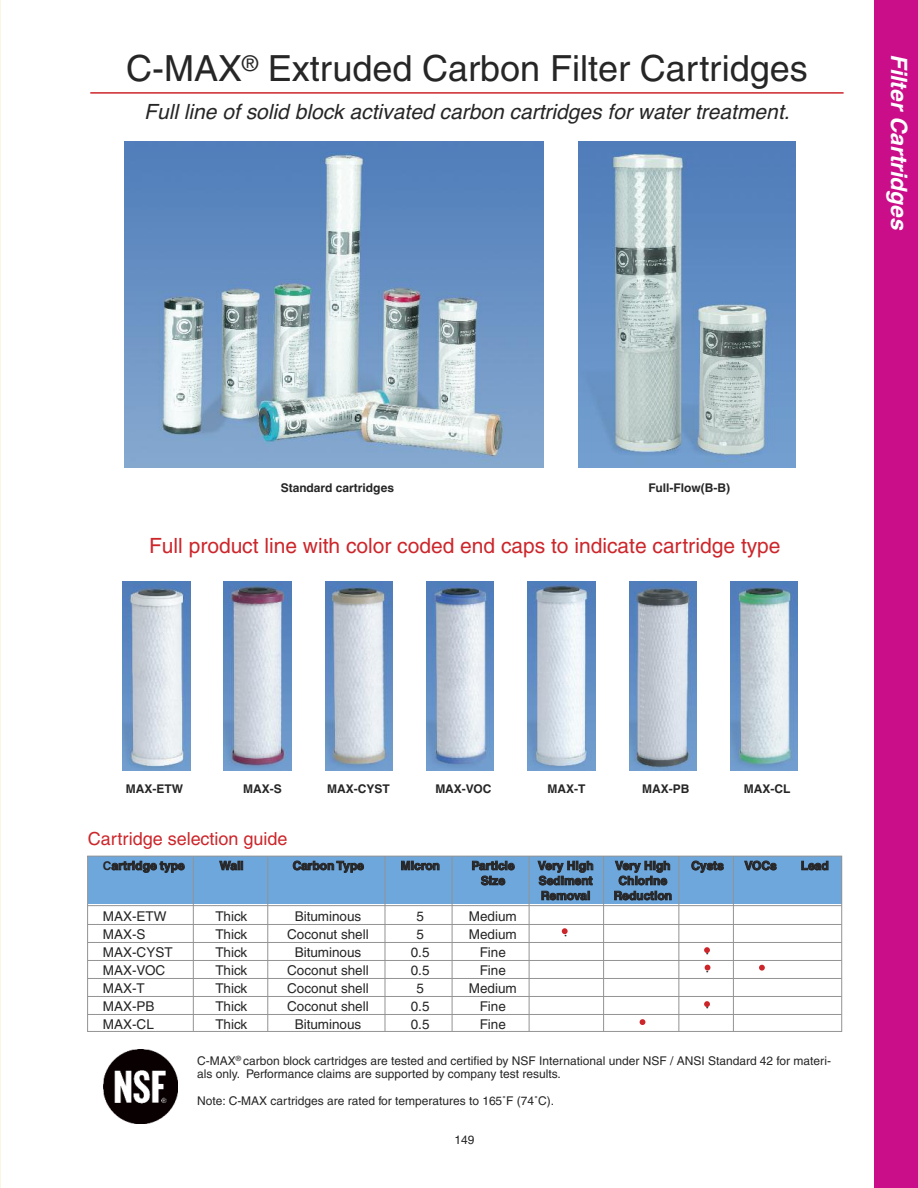
<style>
.page{position:relative;width:918px;height:1188px;background:#fff}
.page>*{position:absolute;margin:0;border:0;box-sizing:border-box;transform-origin:0 0}
.t1{font:36px "Helvetica";color:#272627}
.t2{font:italic 700 22.5px "Helvetica";letter-spacing:.005em;color:#fff}
.t3{font:21px "Helvetica Oblique TT";color:#272627}
.t4{font:21px "Helvetica";color:#cc262b}
.t5{font:18px "Helvetica";color:#cc262b}
.t6{font:13.5px "Helvetica";color:#272627}
.t7{font:12px/13.5px "Helvetica";color:#272627}
.t8{font:700 12px "Helvetica";color:#272627}
</style>
<div class="page">
<hr style="left:0;top:0;width:1px;height:1188px;background:#fdf5e4">
<div style="left:874px;top:0;width:44px;height:1188px;background:#ca0d89"></div>
<div style="left:88px;top:856px;width:754px;height:48px;background:#6da7dc"></div>
<hr style="left:90px;top:92px;width:754px;height:2px;background:#cc262b">
<img style="left:125px;top:141px;width:418px;height:327px">
<img style="left:579px;top:141px;width:217px;height:326px">
<img style="left:123px;top:581px;width:67px;height:189px">
<img style="left:224px;top:581px;width:67px;height:189px">
<img style="left:325px;top:581px;width:68px;height:189px">
<img style="left:426px;top:581px;width:68px;height:189px">
<img style="left:528px;top:581px;width:67px;height:189px">
<img style="left:629px;top:581px;width:68px;height:189px">
<img style="left:730px;top:581px;width:68px;height:189px">
<div style="left:87px;top:856px;width:755px;height:176px;border:1px solid #939393"></div>
<hr style="left:88px;top:905px;width:754px;height:1px;background:#939393">
<hr style="left:88px;top:924px;width:754px;height:1px;background:#939393">
<hr style="left:88px;top:942px;width:754px;height:1px;background:#939393">
<hr style="left:88px;top:960px;width:754px;height:1px;background:#939393">
<hr style="left:88px;top:978px;width:754px;height:1px;background:#939393">
<hr style="left:88px;top:996px;width:754px;height:1px;background:#939393">
<hr style="left:88px;top:1014px;width:754px;height:1px;background:#939393">
<hr style="left:193px;top:857px;width:1px;height:174px;background:#939393">
<hr style="left:267px;top:857px;width:1px;height:175px;background:#939393">
<hr style="left:385px;top:856px;width:1px;height:175px;background:#939393">
<hr style="left:452px;top:857px;width:1px;height:174px;background:#939393">
<hr style="left:529px;top:856px;width:1px;height:175px;background:#939393">
<hr style="left:603px;top:856px;width:1px;height:176px;background:#939393">
<hr style="left:678px;top:856px;width:1px;height:176px;background:#939393">
<hr style="left:733px;top:856px;width:1px;height:175px;background:#939393">
<svg style="left:562px;top:928px;width:6px;height:6px"></svg>
<svg style="left:704px;top:947px;width:6px;height:6px"></svg>
<svg style="left:705px;top:965px;width:5px;height:6px"></svg>
<svg style="left:704px;top:1001px;width:6px;height:6px"></svg>
<svg style="left:640px;top:1019px;width:5px;height:6px"></svg>
<svg style="left:759px;top:965px;width:6px;height:6px"></svg>
<img style="left:104px;top:1050px;width:74px;height:74px">
<h1 class="t1" style="left:126px;top:55px;width:683px">C-MAX<sup>®</sup> Extruded Carbon Filter Cartridges</h1>
<h3 class="t3" style="left:144px;top:99px;width:647px">Full line of solid block activated carbon cartridges for water treatment.</h3>
<h2 class="t2" style="left:907px;top:54px;width:178px;rotate:90deg">Filter Cartridges</h2>
<p class="t8" style="left:281px;top:484px;width:115px">Standard cartridges</p>
<p class="t8" style="left:648px;top:484px;width:83px">Full-Flow(B-B)</p>
<h3 class="t4" style="left:149px;top:538px;width:633px">Full product line with color coded end caps to indicate cartridge type</h3>
<p class="t8" style="left:126px;top:784px;width:59px">MAX-ETW</p>
<p class="t8" style="left:243px;top:784px;width:40px">MAX-S</p>
<p class="t8" style="left:327px;top:784px;width:64px">MAX-CYST</p>
<p class="t8" style="left:435px;top:784px;width:58px">MAX-VOC</p>
<p class="t8" style="left:547px;top:784px;width:39px">MAX-T</p>
<p class="t8" style="left:642px;top:784px;width:49px">MAX-PB</p>
<p class="t8" style="left:744px;top:784px;width:48px">MAX-CL</p>
<h3 class="t5" style="left:88px;top:832px;width:201px">Cartridge selection guide</h3>
<p class="t8" style="left:103px;top:861px;width:83px">Cartridge type</p>
<p class="t8" style="left:220px;top:861px;width:25px">Wall</p>
<p class="t8" style="left:293px;top:861px;width:73px">Carbon Type</p>
<p class="t8" style="left:401px;top:861px;width:41px">Micron</p>
<p class="t8" style="left:472px;top:861px;width:45px">Particle</p>
<p class="t8" style="left:538px;top:861px;width:57px">Very High</p>
<p class="t8" style="left:615px;top:861px;width:57px">Very High</p>
<p class="t8" style="left:691px;top:861px;width:34px">Cysts</p>
<p class="t8" style="left:745px;top:861px;width:34px">VOCs</p>
<p class="t8" style="left:801px;top:861px;width:29px">Lead</p>
<p class="t8" style="left:481px;top:876px;width:26px">Size</p>
<p class="t8" style="left:539px;top:876px;width:55px">Sediment</p>
<p class="t8" style="left:619px;top:876px;width:50px">Chlorine</p>
<p class="t8" style="left:541px;top:891px;width:51px">Removal</p>
<p class="t8" style="left:614px;top:891px;width:60px">Reduction</p>
<p class="t6" style="left:103px;top:911px;width:65px">MAX-ETW</p>
<p class="t6" style="left:215px;top:911px;width:33px">Thick</p>
<p class="t6" style="left:295px;top:911px;width:68px">Bituminous</p>
<p class="t6" style="left:416px;top:911px;width:9px">5</p>
<p class="t6" style="left:469px;top:911px;width:49px">Medium</p>
<p class="t6" style="left:103px;top:929px;width:44px">MAX-S</p>
<p class="t6" style="left:215px;top:929px;width:33px">Thick</p>
<p class="t6" style="left:287px;top:929px;width:83px">Coconut shell</p>
<p class="t6" style="left:416px;top:929px;width:9px">5</p>
<p class="t6" style="left:469px;top:929px;width:49px">Medium</p>
<p class="t6" style="left:564px;top:929px;width:5px">·</p>
<p class="t6" style="left:103px;top:947px;width:71px">MAX-CYST</p>
<p class="t6" style="left:215px;top:947px;width:33px">Thick</p>
<p class="t6" style="left:295px;top:947px;width:68px">Bituminous</p>
<p class="t6" style="left:411px;top:947px;width:20px">0.5</p>
<p class="t6" style="left:480px;top:947px;width:28px">Fine</p>
<p class="t6" style="left:705px;top:947px;width:5px">·</p>
<p class="t6" style="left:103px;top:965px;width:64px">MAX-VOC</p>
<p class="t6" style="left:215px;top:965px;width:33px">Thick</p>
<p class="t6" style="left:287px;top:965px;width:83px">Coconut shell</p>
<p class="t6" style="left:411px;top:965px;width:20px">0.5</p>
<p class="t6" style="left:480px;top:965px;width:28px">Fine</p>
<p class="t6" style="left:705px;top:965px;width:5px">·</p>
<p class="t6" style="left:103px;top:983px;width:43px">MAX-T</p>
<p class="t6" style="left:215px;top:983px;width:33px">Thick</p>
<p class="t6" style="left:287px;top:983px;width:83px">Coconut shell</p>
<p class="t6" style="left:416px;top:983px;width:9px">5</p>
<p class="t6" style="left:469px;top:983px;width:49px">Medium</p>
<p class="t6" style="left:103px;top:1001px;width:53px">MAX-PB</p>
<p class="t6" style="left:215px;top:1001px;width:33px">Thick</p>
<p class="t6" style="left:287px;top:1001px;width:83px">Coconut shell</p>
<p class="t6" style="left:411px;top:1001px;width:20px">0.5</p>
<p class="t6" style="left:480px;top:1001px;width:28px">Fine</p>
<p class="t6" style="left:705px;top:1001px;width:5px">·</p>
<p class="t6" style="left:103px;top:1019px;width:52px">MAX-CL</p>
<p class="t6" style="left:215px;top:1019px;width:33px">Thick</p>
<p class="t6" style="left:295px;top:1019px;width:68px">Bituminous</p>
<p class="t6" style="left:411px;top:1019px;width:20px">0.5</p>
<p class="t6" style="left:480px;top:1019px;width:28px">Fine</p>
<p class="t7" style="left:197px;top:1055px;width:635px">C-MAX<sup>®</sup> carbon block cartridges are tested and certified by NSF International under NSF / ANSI Standard 42 for materi&shy;als only. Performance claims are supported by company test results.</p>
<p class="t7" style="left:197px;top:1096px;width:358px">Note: C-MAX cartridges are rated for temperatures to 165˚F (74˚C).</p>
<p class="t7" style="left:454px;top:1134px;width:21px">149</p>
</div>
